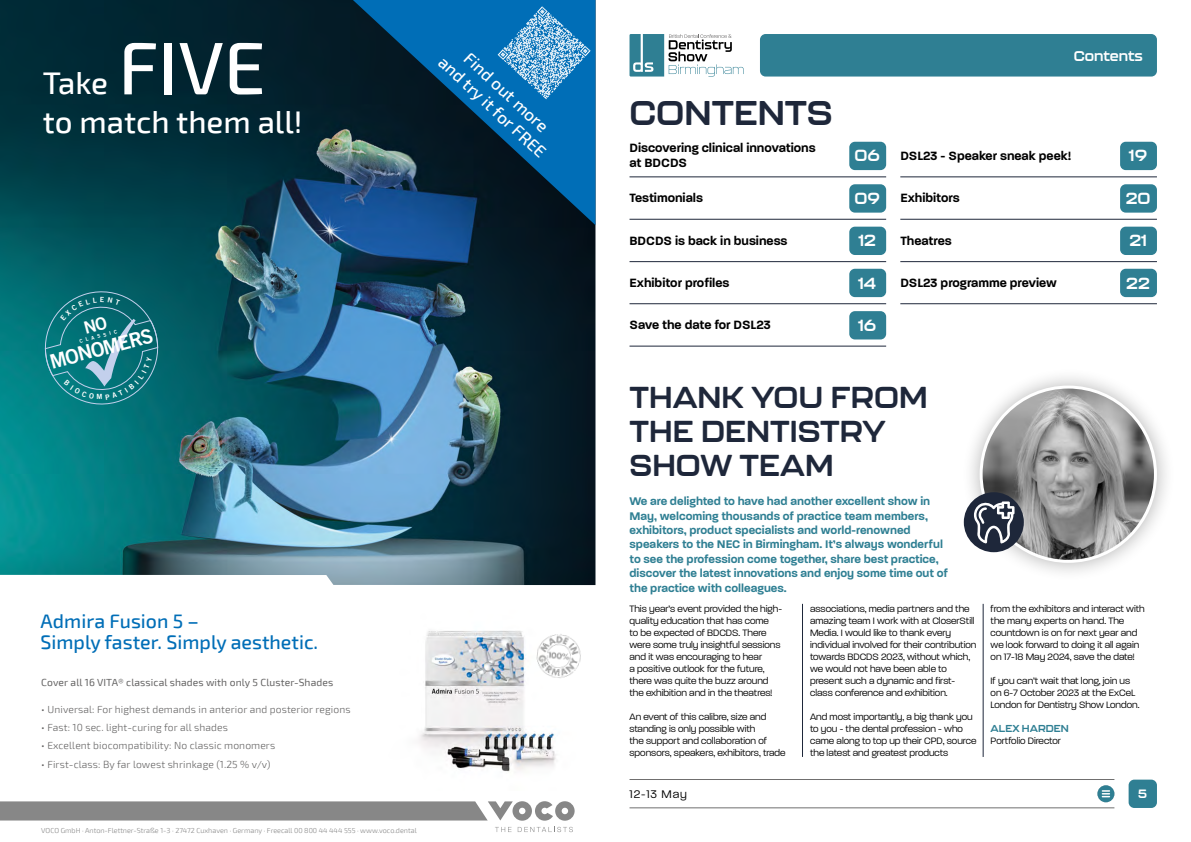
<style>
.page{position:relative;width:1191px;height:842px;background:#fff}
.page>*{position:absolute;margin:0;border:0;box-sizing:border-box;transform-origin:0 0}
.t1{font:500 74.4px "Exo 2";color:#fff}
.t2{font:700 34px "Kallisto";color:#1e273a}
.t3{font:500 31.2px "Exo 2";color:#fff}
.t4{font:700 30px/34px "Kallisto";color:#1e273a}
.t5{font:19.9px "Trade Gothic LT Com Bd 2";color:#fff}
.t6{font:500 19.5px/21.6px "Exo 2";color:#006eb7}
.t7{font:500 17px "Exo 2";color:#fff}
.t8{font:700 16px "Kallisto";color:#fff}
.t9{font:700 14px "Kallisto";letter-spacing:-.01em;color:#fff}
.t10{font:600 13px/15px "Paralucent";color:#000}
.t11{font:600 12px/14.4px "Paralucent";color:#2f7f93}
.t12{font:300 12px "Paralucent";letter-spacing:.075em;color:#000}
.t13{font:700 12px "Kallisto";color:#fff}
.t14{font:300 10.3px "Exo 2";letter-spacing:.01em;color:#646363}
.t15{font:10.3px "Exo 2";letter-spacing:.01em;color:#646363}
.t16{font:300 10px/12px "Paralucent";color:#000}
.t17{font:700 10px "Kallisto";color:#2f7f93}
.t18{font:300 7.2px "Exo 2";color:#878787}
.t19{font:7.2px "Trade Gothic LT Com Bd 2";color:#fff}
.t20{font:5.1px "Trade Gothic LT Com Bd 2";color:#fff}
</style>
<div class="page">
<svg style="left:629px;top:34px;width:114px;height:43px"></svg>
<div style="left:760px;top:34px;width:397px;height:43px;background:#2f7f93;border-radius:6px"></div>
<div style="left:1128px;top:780px;width:29px;height:28px;background:#2f7f93;border-radius:6px"></div>
<hr style="left:629px;top:779px;width:485px;height:1px;background:#706f6f">
<hr style="left:629px;top:808px;width:485px;height:1px;background:#706f6f">
<img style="left:0;top:0;width:595px;height:585px">
<img style="left:419px;top:631px;width:137px;height:141px">
<img style="left:532px;top:631px;width:49px;height:53px">
<svg style="left:0;top:801px;width:574px;height:20px"></svg>
<svg style="left:495px;top:827px;width:16px;height:5px"></svg>
<svg style="left:518px;top:827px;width:55px;height:5px"></svg>
<svg style="left:353px;top:0;width:242px;height:225px"></svg>
<svg style="left:497px;top:6px;width:93px;height:93px"></svg>
<div style="left:961px;top:367px;width:214px;height:214px;background:#000;opacity:.3"></div>
<img style="left:981px;top:387px;width:174px;height:174px;border-radius:87px">
<div style="left:963px;top:492px;width:60px;height:60px;background:#1e273a;border-radius:50%"></div>
<svg style="left:974px;top:501px;width:40px;height:42px"></svg>
<hr style="left:802px;top:604px;width:1px;height:153px;background:#1e273a">
<hr style="left:983px;top:604px;width:1px;height:153px;background:#1e273a">
<div style="left:849px;top:142px;width:37px;height:28px;background:#2f7f93;border-radius:6px"></div>
<hr style="left:629px;top:177px;width:257px;height:1px;background:#1e273a">
<div style="left:849px;top:184px;width:37px;height:29px;background:#2f7f93;border-radius:6px"></div>
<hr style="left:629px;top:219px;width:257px;height:1px;background:#1e273a">
<div style="left:849px;top:269px;width:37px;height:28px;background:#2f7f93;border-radius:6px"></div>
<hr style="left:629px;top:303px;width:257px;height:1px;background:#1e273a">
<div style="left:849px;top:227px;width:37px;height:28px;background:#2f7f93;border-radius:6px"></div>
<hr style="left:629px;top:261px;width:257px;height:1px;background:#1e273a">
<svg style="left:1097px;top:785px;width:17px;height:17px"></svg>
<svg style="left:1102px;top:790px;width:7px;height:7px"></svg>
<div style="left:849px;top:311px;width:37px;height:28px;background:#2f7f93;border-radius:6px"></div>
<hr style="left:629px;top:346px;width:257px;height:1px;background:#1e273a">
<div style="left:1120px;top:142px;width:37px;height:28px;background:#2f7f93;border-radius:6px"></div>
<hr style="left:900px;top:177px;width:257px;height:1px;background:#1e273a">
<div style="left:1120px;top:184px;width:37px;height:29px;background:#2f7f93;border-radius:6px"></div>
<hr style="left:900px;top:219px;width:257px;height:1px;background:#1e273a">
<div style="left:1120px;top:269px;width:37px;height:28px;background:#2f7f93;border-radius:6px"></div>
<hr style="left:900px;top:303px;width:257px;height:1px;background:#1e273a">
<div style="left:1120px;top:227px;width:37px;height:28px;background:#2f7f93;border-radius:6px"></div>
<hr style="left:900px;top:261px;width:257px;height:1px;background:#1e273a">
<svg style="left:39px;top:286px;width:125px;height:124px"></svg>
<h3 class="t3" style="left:43px;top:65px;width:67px">Take</h3>
<h1 class="t1" style="left:118px;top:25px;width:149px">FIVE</h1>
<h3 class="t3" style="left:43px;top:104px;width:261px">to match them all!</h3>
<h3 class="t5" style="left:47px;top:350px;width:107px;rotate:-15deg">MONOMERS</h3>
<p class="t20" style="left:79px;top:338px;width:40px;rotate:-15deg">CLASSIC</p>
<p class="t19" style="left:97px;top:392px;width:7px">M</p>
<h3 class="t7" style="left:473px;top:48px;width:110px;rotate:43deg">Find out more</h3>
<h3 class="t7" style="left:448px;top:52px;width:141px;rotate:43deg">and try it for FREE</h3>
<h3 class="t6" style="left:41px;top:610px;width:279px">Admira Fusion 5 –<br>Simply faster. Simply aesthetic.</h3>
<p class="t15" style="left:41px;top:676px;width:293px">Cover all 16 VITA® classical shades with only 5 Cluster-Shades</p>
<p class="t14" style="left:41px;top:703px;width:311px">• Universal: For highest demands in anterior and posterior regions</p>
<p class="t14" style="left:41px;top:721px;width:188px">• Fast: 10 sec. light-curing for all shades</p>
<p class="t14" style="left:41px;top:740px;width:235px">• Excellent biocompatibility: No classic monomers</p>
<p class="t14" style="left:41px;top:758px;width:231px">• First-class: By far lowest shrinkage (1.25 % v/v)</p>
<p class="t18" style="left:41px;top:826px;width:377px">VOCO GmbH · Anton-Flettner-Straße 1-3 · 27472 Cuxhaven · Germany · Freecall 00 800 44 444 555 · www.voco.dental</p>
<h2 class="t2" style="left:629px;top:92px;width:205px">CONTENTS</h2>
<h3 class="t10" style="left:629px;top:141px;width:188px">Discovering clinical innovations at BDCDS</h3>
<h3 class="t8" style="left:854px;top:146px;width:27px">06</h3>
<h3 class="t10" style="left:629px;top:191px;width:75px">Testimonials</h3>
<h3 class="t8" style="left:854px;top:189px;width:27px">09</h3>
<h3 class="t10" style="left:629px;top:233px;width:160px">BDCDS is back in business</h3>
<h3 class="t8" style="left:858px;top:231px;width:19px">12</h3>
<h3 class="t10" style="left:629px;top:275px;width:101px">Exhibitor profiles</h3>
<h3 class="t8" style="left:858px;top:273px;width:20px">14</h3>
<h3 class="t10" style="left:629px;top:317px;width:143px">Save the date for DSL23</h3>
<h3 class="t8" style="left:858px;top:315px;width:20px">16</h3>
<h3 class="t9" style="left:1073px;top:47px;width:70px">Contents</h3>
<h3 class="t10" style="left:900px;top:148px;width:172px">DSL23 - Speaker sneak peek!</h3>
<h3 class="t8" style="left:1129px;top:146px;width:20px">19</h3>
<h3 class="t10" style="left:900px;top:191px;width:61px">Exhibitors</h3>
<h3 class="t8" style="left:1125px;top:189px;width:26px">20</h3>
<h3 class="t10" style="left:900px;top:233px;width:53px">Theatres</h3>
<h3 class="t8" style="left:1129px;top:231px;width:19px">21</h3>
<h3 class="t10" style="left:900px;top:275px;width:158px">DSL23 programme preview</h3>
<h3 class="t8" style="left:1126px;top:273px;width:25px">22</h3>
<h3 class="t4" style="left:629px;top:380px;width:300px">THANK YOU FROM<br>THE DENTISTRY<br>SHOW TEAM</h3>
<p class="t11" style="left:629px;top:494px;width:320px">We are delighted to have had another excellent show in May, welcoming thousands of practice team members, exhibitors, product specialists and world-renowned speakers to the NEC in Birmingham. It’s always wonderful to see the profession come together, share best practice, discover the latest innovations and enjoy some time out of the practice with colleagues.</p>
<p class="t16" style="left:629px;top:603px;width:154px">This year’s event provided the high&shy;quality education that has come<br>to be expected of BDCDS. There were some truly insightful sessions and it was encouraging to hear<br>a positive outlook for the future, there was quite the buzz around the exhibition and in the theatres!</p>
<p class="t16" style="left:629px;top:711px;width:158px">An event of this calibre, size and standing is only possible with<br>the support and collaboration of sponsors, speakers, exhibitors, trade</p>
<p class="t16" style="left:810px;top:603px;width:168px">associations, media partners and the amazing team I work with at CloserStill Media. I would like to thank every individual involved for their contribution towards BDCDS 2023, without which, we would not have been able to present such a dynamic and first&shy;class conference and exhibition.</p>
<p class="t16" style="left:810px;top:711px;width:168px">And most importantly, a big thank you to you - the dental profession - who came along to top up their CPD, source the latest and greatest products</p>
<p class="t16" style="left:990px;top:603px;width:156px">from the exhibitors and interact with the many experts on hand. The countdown is on for next year and we look forward to doing it all again on 17-18 May 2024, save the date!</p>
<p class="t16" style="left:990px;top:675px;width:150px">If you can’t wait that long, join us on 6-7 October 2023 at the ExCeL<br>London for Dentistry Show London.</p>
<p class="t17" style="left:990px;top:722px;width:80px">ALEX HARDEN</p>
<p class="t16" style="left:990px;top:735px;width:72px">Portfolio Director</p>
<p class="t12" style="left:629px;top:787px;width:59px">12-13 May</p>
<p class="t13" style="left:1138px;top:787px;width:10px">5</p>
</div>
